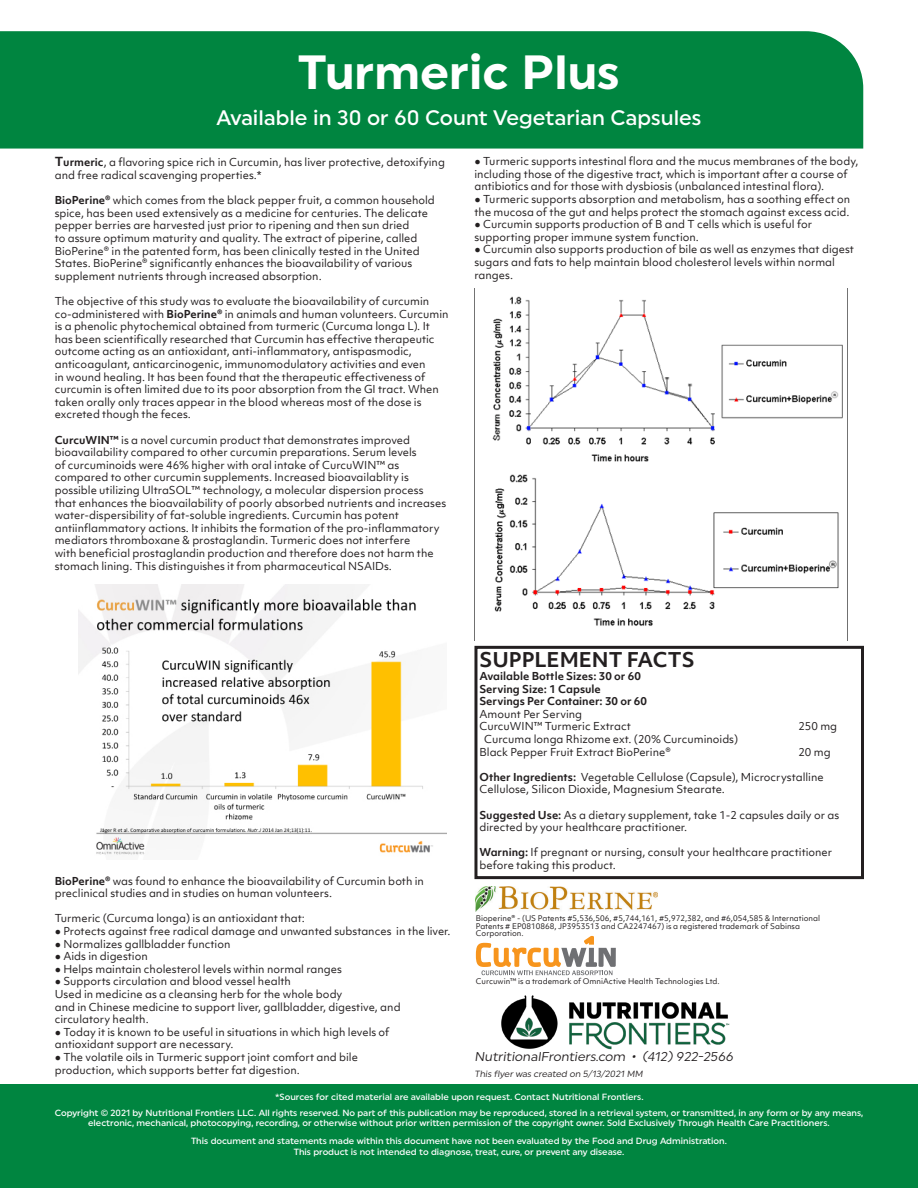
<style>
.page{position:relative;width:918px;height:1188px;background:#fff}
.page>*{position:absolute;margin:0;border:0;box-sizing:border-box;transform-origin:0 0}
.t1{font:700 48px "Uniform";color:#fff}
.t2{font:500 21px "Uniform";color:#fff}
.t3{font:700 19.5px "Objektiv Mk 1";color:#231f20}
.t4{font:12.75px "Uniform";color:#231f20}
.t5{font:10.5px/12.6px "Objektiv Mk 1";color:#231f20}
.t6{font:700 10.5px "Objektiv Mk 1";color:#231f20}
.t7{font:500 9px/10.8px "Uniform";color:#fff;text-align:center}
.t8{font:9px "Uniform";color:#231f20}
.t9{font:7.5px/7.5px "Objektiv Mk 1";color:#231f20}
.s1{font-weight:700;font-size:12px}
.s2{font-weight:700}
.s3{font-family:"Times New Roman";font-weight:700}
</style>
<div class="page">
<div style="left:0;top:1084px;width:918px;height:104px;background:#008540"></div>
<div style="left:474px;top:646px;width:390px;height:233px;border:3px solid #231f20"></div>
<div style="left:0;top:31px;width:863px;height:118px;background:#008540"></div>
<img style="left:501px;top:995px;width:229px;height:55px">
<img style="left:474px;top:288px;width:369px;height:183px">
<img style="left:474px;top:471px;width:365px;height:170px">
<img style="left:79px;top:584px;width:367px;height:271px">
<img style="left:476px;top:886px;width:181px;height:25px">
<svg style="left:476px;top:936px;width:140px;height:39px"></svg>
<p class="t1" style="left:298px;top:43px;width:323px">Turmeric Plus</p>
<p class="t2" style="left:216px;top:105px;width:487px">Available in 30 or 60 Count Vegetarian Capsules</p>
<p class="t5" style="left:55px;top:156px;width:392px"><span class="s1">T</span><span class="s2">urmeric</span>, a flavoring spice rich in Curcumin, has liver protective, detoxifying and free radical scavenging properties.*</p>
<p class="t5" style="left:55px;top:194px;width:382px"><span class="s2">BioPerine®</span> which comes from the black pepper fruit, a common household spice, has been used extensively as a medicine for centuries. The delicate pepper berries are harvested just prior to ripening and then sun dried<br>to assure optimum maturity and quality. The extract of piperine, called BioPerine® in the patented form, has been clinically tested in the United States. BioPerine® significantly enhances the bioavailability of various supplement nutrients through increased absorption.</p>
<p class="t5" style="left:55px;top:295px;width:395px">The objective of this study was to evaluate the bioavailability of curcumin co-administered with <span class="s2">BioPerine®</span> in animals and human volunteers. Curcumin is a phenolic phytochemical obtained from turmeric (Curcuma longa L). It has been scientifically researched that Curcumin has effective therapeutic outcome acting as an antioxidant, anti-inflammatory, antispasmodic, anticoagulant, anticarcinogenic, immunomodulatory activities and even<br>in wound healing. It has been found that the therapeutic effectiveness of curcumin is often limited due to its poor absorption from the GI tract. When taken orally only traces appear in the blood whereas most of the dose is excreted though the feces.</p>
<p class="t5" style="left:55px;top:433px;width:357px"><span class="s2">CurcuWIN™</span> is a novel curcumin product that demonstrates improved</p>
<p class="t5" style="left:55px;top:446px;width:393px">bioavailability compared to other curcumin preparations. Serum levels<br>of curcuminoids were 46% higher with oral intake of CurcuWIN™ as compared to other curcumin supplements. Increased bioavailablity is possible utilizing UltraSOL™ technology, a molecular dispersion process that enhances the bioavailability of poorly absorbed nutrients and increases water-dispersibility of fat-soluble ingredients. Curcumin has potent antiinflammatory actions. It inhibits the formation of the pro-inflammatory mediators thromboxane &amp; prostaglandin. Turmeric does not interfere<br>with beneficial prostaglandin production and therefore does not harm the stomach lining. This distinguishes it from pharmaceutical NSAIDs.</p>
<p class="t5" style="left:474px;top:155px;width:385px"><span class="s3">●</span> Turmeric supports intestinal flora and the mucus membranes of the body, including those of the digestive tract, which is important after a course of antibiotics and for those with dysbiosis (unbalanced intestinal flora).</p>
<p class="t5" style="left:474px;top:193px;width:377px"><span class="s3">●</span> Turmeric supports absorption and metabolism, has a soothing effect on the mucosa of the gut and helps protect the stomach against excess acid.</p>
<p class="t5" style="left:474px;top:218px;width:339px"><span class="s3">●</span> Curcumin supports production of B and T cells which is useful for supporting proper immune system function.</p>
<p class="t5" style="left:474px;top:243px;width:381px"><span class="s3">●</span> Curcumin also supports production of bile as well as enzymes that digest sugars and fats to help maintain blood cholesterol levels within normal ranges.</p>
<p class="t5" style="left:55px;top:874px;width:371px"><span class="s2">BioPerine®</span> was found to enhance the bioavailability of Curcumin both in preclinical studies and in studies on human volunteers.</p>
<p class="t5" style="left:55px;top:912px;width:252px">Turmeric (Curcuma longa) is an antioxidant that:</p>
<p class="t5" style="left:55px;top:925px;width:397px"><span class="s3">●</span> Protects against free radical damage and unwanted substances in the liver.</p>
<p class="t5" style="left:55px;top:937px;width:177px"><span class="s3">●</span> Normalizes gallbladder function</p>
<p class="t5" style="left:55px;top:950px;width:95px"><span class="s3">●</span> Aids in digestion</p>
<p class="t5" style="left:55px;top:962px;width:289px"><span class="s3">●</span> Helps maintain cholesterol levels within normal ranges</p>
<p class="t5" style="left:55px;top:975px;width:238px"><span class="s3">●</span> Supports circulation and blood vessel health</p>
<p class="t5" style="left:55px;top:988px;width:289px">Used in medicine as a cleansing herb for the whole body</p>
<p class="t5" style="left:55px;top:1000px;width:347px">and in Chinese medicine to support liver, gallbladder, digestive, and circulatory health.</p>
<p class="t5" style="left:55px;top:1025px;width:336px"><span class="s3">●</span> Today it is known to be useful in situations in which high levels of antioxidant support are necessary.</p>
<p class="t5" style="left:55px;top:1051px;width:305px"><span class="s3">●</span> The volatile oils in Turmeric support joint comfort and bile</p>
<p class="t5" style="left:55px;top:1063px;width:247px">production, which supports better fat digestion.</p>
<p class="t3" style="left:480px;top:646px;width:217px">SUPPLEMENT FACTS</p>
<p class="t6" style="left:480px;top:669px;width:163px">Available Bottle Sizes: 30 or 60</p>
<p class="t6" style="left:480px;top:681px;width:123px">Serving Size: 1 Capsule</p>
<p class="t6" style="left:480px;top:694px;width:169px">Servings Per Container: 30 or 60</p>
<p class="t5" style="left:480px;top:707px;width:104px">Amount Per Serving</p>
<p class="t5" style="left:480px;top:720px;width:153px">CurcuWIN™ Turmeric Extract</p>
<p class="t5" style="left:798px;top:720px;width:40px">250 mg</p>
<p class="t5" style="left:484px;top:733px;width:256px">Curcuma longa Rhizome ext. (20% Curcuminoids)</p>
<p class="t5" style="left:480px;top:745px;width:193px">Black Pepper Fruit Extract BioPerine®</p>
<p class="t5" style="left:798px;top:745px;width:34px">20 mg</p>
<p class="t5" style="left:480px;top:770px;width:346px"><span class="s2">Other Ingredients:</span> Vegetable Cellulose (Capsule), Microcrystalline<br>Cellulose, Silicon Dioxide, Magnesium Stearate.</p>
<p class="t5" style="left:480px;top:808px;width:361px"><span class="s2">Suggested Use:</span> As a dietary supplement, take 1-2 capsules daily or as directed by your healthcare practitioner.</p>
<p class="t5" style="left:480px;top:846px;width:354px"><span class="s2">Warning:</span> If pregnant or nursing, consult your healthcare practitioner before taking this product.</p>
<p class="t9" style="left:476px;top:915px;width:346px">Bioperine® - (US Patents #5,536,506, #5,744,161, #5,972,382, and #6,054,585 &amp; International<br>Patents # EP0810868, JP3953513 and CA2247467) is a registered trademark of Sabinsa<br>Corporation.</p>
<p class="t9" style="left:476px;top:977px;width:245px">Curcuwin™ is a trademark of OmniActive Health Technologies Ltd.</p>
<p class="t4" style="left:474px;top:1049px;width:262px">NutritionalFrontiers.com • (412) 922-2566</p>
<p class="t8" style="left:474px;top:1068px;width:171px">This flyer was created on 5/13/2021 MM</p>
<p class="t7" style="left:275px;top:1091px;width:370px">*Sources for cited material are available upon request. Contact Nutritional Frontiers.</p>
<p class="t7" style="left:55px;top:1107px;width:810px">Copyright © 2021 by Nutritional Frontiers LLC. All rights reserved. No part of this publication may be reproduced, stored in a retrieval system, or transmitted, in any form or by any means, electronic, mechanical, photocopying, recording, or otherwise without prior written permission of the copyright owner. Sold Exclusively Through Health Care Practitioners.</p>
<p class="t7" style="left:191px;top:1135px;width:537px">This document and statements made within this document have not been evaluated by the Food and Drug Administration.</p>
<p class="t7" style="left:294px;top:1146px;width:332px">This product is not intended to diagnose, treat, cure, or prevent any disease.</p>
</div>
